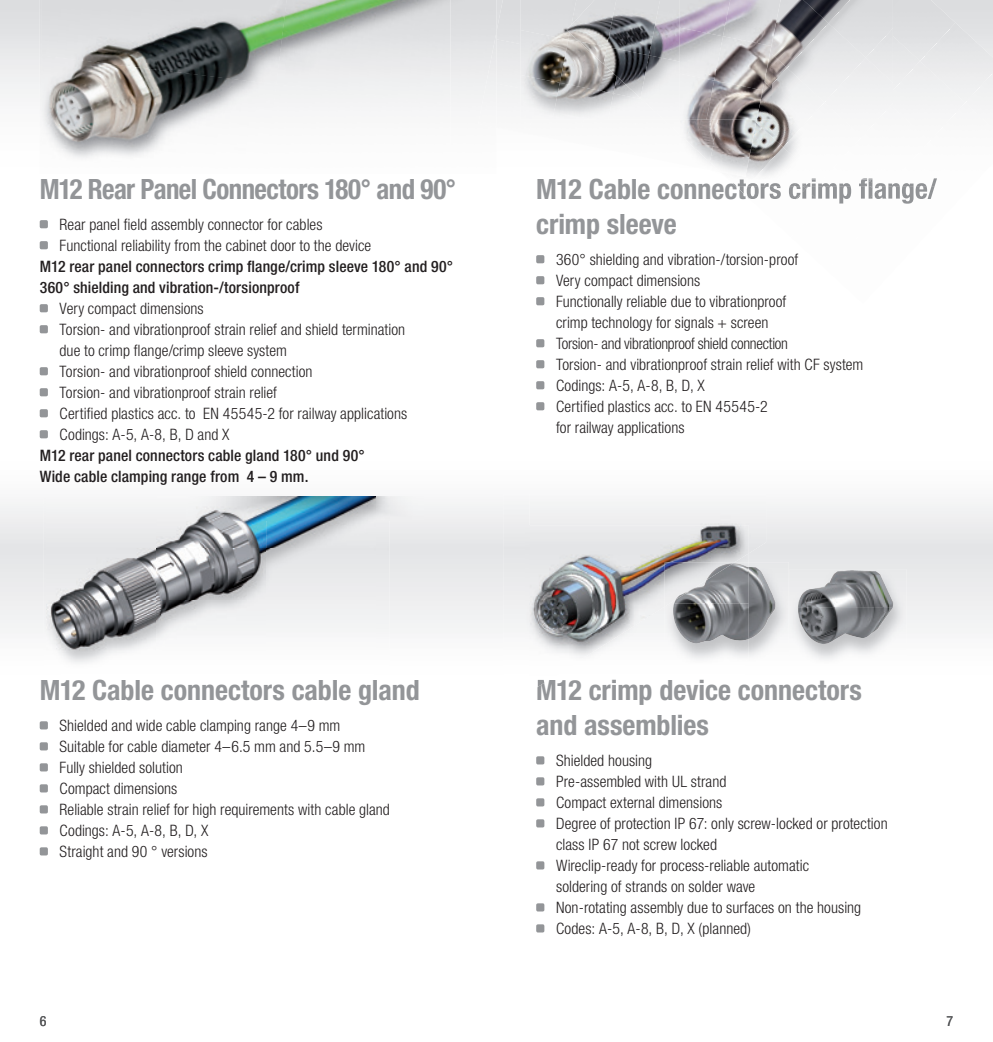
<style>
.page{position:relative;width:993px;height:1042px;background:#fff}
.page>*{position:absolute;margin:0;border:0;box-sizing:border-box;transform-origin:0 0}
.t1{font:700 condensed 28px/35px "Helvetica Neue LT";letter-spacing:-.005em;color:#939598}
.t2{font:700 condensed 28px "Helvetica Neue LT";letter-spacing:-.025em;color:#939598;scale:.96 1}
.t3{font:300 condensed 15.75px/21px "Helvetica Neue LT";letter-spacing:.005em;color:#231f20}
.t4{font:500 condensed 15.75px/21px "Helvetica Neue LT";letter-spacing:.01em;color:#231f20}
.t5{font:condensed 14px "Helvetica Neue LT";color:#57585a}
</style>
<div class="page">
<div style="left:536px;top:255px;width:8px;height:8px;background:#939598;border-radius:2px"></div>
<div style="left:536px;top:276px;width:8px;height:8px;background:#939598;border-radius:2px"></div>
<div style="left:536px;top:297px;width:8px;height:8px;background:#939598;border-radius:2px"></div>
<div style="left:536px;top:339px;width:8px;height:8px;background:#939598;border-radius:2px"></div>
<div style="left:536px;top:360px;width:8px;height:8px;background:#939598;border-radius:2px"></div>
<div style="left:536px;top:381px;width:8px;height:8px;background:#939598;border-radius:2px"></div>
<div style="left:536px;top:402px;width:8px;height:8px;background:#939598;border-radius:2px"></div>
<div style="left:40px;top:721px;width:8px;height:8px;background:#939598;border-radius:2px"></div>
<div style="left:40px;top:742px;width:8px;height:8px;background:#939598;border-radius:2px"></div>
<div style="left:40px;top:763px;width:8px;height:8px;background:#939598;border-radius:2px"></div>
<div style="left:40px;top:784px;width:8px;height:8px;background:#939598;border-radius:2px"></div>
<div style="left:40px;top:805px;width:8px;height:8px;background:#939598;border-radius:2px"></div>
<div style="left:40px;top:826px;width:8px;height:8px;background:#939598;border-radius:2px"></div>
<div style="left:40px;top:847px;width:8px;height:8px;background:#939598;border-radius:2px"></div>
<div style="left:536px;top:756px;width:8px;height:8px;background:#939598;border-radius:2px"></div>
<div style="left:536px;top:777px;width:8px;height:8px;background:#939598;border-radius:2px"></div>
<div style="left:536px;top:798px;width:8px;height:8px;background:#939598;border-radius:2px"></div>
<div style="left:536px;top:819px;width:8px;height:8px;background:#939598;border-radius:2px"></div>
<div style="left:536px;top:861px;width:8px;height:8px;background:#939598;border-radius:2px"></div>
<div style="left:536px;top:903px;width:8px;height:8px;background:#939598;border-radius:2px"></div>
<div style="left:536px;top:924px;width:8px;height:8px;background:#939598;border-radius:2px"></div>
<img style="left:42px;top:0;width:234px;height:55px">
<img style="left:276px;top:0;width:174px;height:84px">
<img style="left:42px;top:55px;width:234px;height:106px">
<img style="left:266px;top:84px;width:184px;height:77px">
<img style="left:529px;top:494px;width:236px;height:162px">
<svg style="left:537px;top:679px;width:8px;height:8px"></svg>
<img style="left:748px;top:562px;width:40px;height:99px">
<img style="left:664px;top:562px;width:84px;height:99px">
<img style="left:664px;top:562px;width:70px;height:44px">
<img style="left:748px;top:567px;width:27px;height:72px">
<img style="left:672px;top:563px;width:76px;height:80px">
<img style="left:675px;top:563px;width:57px;height:36px">
<img style="left:797px;top:570px;width:95px;height:74px">
<img style="left:919px;top:23px;width:73px;height:80px">
<img style="left:892px;top:0;width:63px;height:61px">
<img style="left:736px;top:186px;width:199px;height:13px">
<img style="left:774px;top:189px;width:70px;height:15px">
<img style="left:844px;top:191px;width:70px;height:13px">
<img style="left:766px;top:186px;width:70px;height:3px">
<img style="left:836px;top:186px;width:70px;height:6px">
<img style="left:732px;top:178px;width:204px;height:8px">
<svg style="left:865px;top:186px;width:15px;height:6px"></svg>
<img style="left:837px;top:181px;width:71px;height:5px">
<img style="left:760px;top:178px;width:142px;height:3px">
<img style="left:727px;top:147px;width:55px;height:31px">
<img style="left:782px;top:102px;width:79px;height:72px">
<img style="left:756px;top:84px;width:68px;height:63px">
<img style="left:771px;top:68px;width:15px;height:16px">
<div style="left:786px;top:58px;width:79px;height:44px;background:#eeeff0"></div>
<img style="left:771px;top:0;width:57px;height:68px">
<div style="left:828px;top:0;width:64px;height:58px;background:#dfe0e2"></div>
<img style="left:803px;top:0;width:46px;height:23px">
<img style="left:731px;top:178px;width:161px;height:1px">
<svg style="left:793px;top:179px;width:18px;height:10px"></svg>
<img style="left:765px;top:178px;width:83px;height:1px">
<img style="left:762px;top:90px;width:9px;height:30px">
<img style="left:478px;top:32px;width:18px;height:96px">
<img style="left:771px;top:0;width:9px;height:43px">
<img style="left:679px;top:120px;width:30px;height:42px">
<img style="left:709px;top:120px;width:47px;height:57px">
<img style="left:520px;top:30px;width:46px;height:45px">
<img style="left:559px;top:40px;width:44px;height:43px">
<img style="left:520px;top:75px;width:39px;height:45px">
<img style="left:552px;top:83px;width:56px;height:37px">
<img style="left:608px;top:98px;width:32px;height:22px">
<img style="left:566px;top:0;width:40px;height:47px">
<img style="left:606px;top:0;width:42px;height:47px">
<img style="left:648px;top:0;width:31px;height:55px">
<img style="left:578px;top:41px;width:28px;height:23px">
<img style="left:603px;top:47px;width:45px;height:51px">
<img style="left:640px;top:55px;width:39px;height:65px">
<img style="left:679px;top:0;width:43px;height:28px">
<img style="left:722px;top:0;width:49px;height:36px">
<img style="left:679px;top:28px;width:43px;height:46px">
<img style="left:713px;top:36px;width:58px;height:54px">
<img style="left:679px;top:74px;width:35px;height:46px">
<img style="left:706px;top:81px;width:56px;height:39px">
<img style="left:47px;top:496px;width:329px;height:156px">
<img style="left:187px;top:496px;width:236px;height:25px">
<div style="left:40px;top:220px;width:8px;height:8px;background:#939598;border-radius:2px"></div>
<div style="left:40px;top:241px;width:8px;height:8px;background:#939598;border-radius:2px"></div>
<div style="left:40px;top:304px;width:8px;height:8px;background:#939598;border-radius:2px"></div>
<div style="left:40px;top:325px;width:8px;height:8px;background:#939598;border-radius:2px"></div>
<div style="left:40px;top:367px;width:8px;height:8px;background:#939598;border-radius:2px"></div>
<div style="left:40px;top:388px;width:8px;height:8px;background:#939598;border-radius:2px"></div>
<div style="left:40px;top:409px;width:8px;height:8px;background:#939598;border-radius:2px"></div>
<div style="left:40px;top:430px;width:8px;height:8px;background:#939598;border-radius:2px"></div>
<h1 class="t2" style="left:40px;top:172px;width:435px">M12 Rear Panel Connectors 180° and 90°</h1>
<p class="t3" style="left:60px;top:213px;width:313px">Rear panel field assembly connector for cables<br>Functional reliability from the cabinet door to the device</p>
<p class="t4" style="left:40px;top:255px;width:415px">M12 rear panel connectors crimp flange/crimp sleeve 180° and 90°<br>360° shielding and vibration-/torsionproof</p>
<p class="t3" style="left:60px;top:297px;width:349px">Very compact dimensions<br>Torsion- and vibrationproof strain relief and shield termination due to crimp flange/crimp sleeve system<br>Torsion- and vibrationproof shield connection<br>Torsion- and vibrationproof strain relief<br>Certified plastics acc. to EN 45545-2 for railway applications Codings: A-5, A-8, B, D and X</p>
<p class="t4" style="left:40px;top:444px;width:326px">M12 rear panel connectors cable gland 180° und 90°<br>Wide cable clamping range from 4 – 9 mm.</p>
<h1 class="t1" style="left:40px;top:672px;width:381px">M12 Cable connectors cable gland</h1>
<p class="t3" style="left:60px;top:714px;width:332px">Shielded and wide cable clamping range 4–9 mm<br>Suitable for cable diameter 4–6.5 mm and 5.5–9 mm Fully shielded solution<br>Compact dimensions<br>Reliable strain relief for high requirements with cable gland Codings: A-5, A-8, B, D, X<br>Straight and 90 ° versions</p>
<h1 class="t1" style="left:536px;top:171px;width:402px">M12 Cable connectors crimp flange/ crimp sleeve</h1>
<p class="t3" style="left:556px;top:248px;width:309px">360° shielding and vibration-/torsion-proof<br>Very compact dimensions<br>Functionally reliable due to vibrationproof<br>crimp technology for signals + screen<br>Torsion- and vibrationproof shield connection<br>Torsion- and vibrationproof strain relief with CF system Codings: A-5, A-8, B, D, X<br>Certified plastics acc. to EN 45545-2<br>for railway applications</p>
<h1 class="t1" style="left:536px;top:672px;width:327px">M12 crimp device connectors and assemblies</h1>
<p class="t3" style="left:556px;top:749px;width:333px">Shielded housing<br>Pre-assembled with UL strand<br>Compact external dimensions<br>Degree of protection IP 67: only screw-locked or protection class IP 67 not screw locked<br>Wireclip-ready for process-reliable automatic<br>soldering of strands on solder wave<br>Non-rotating assembly due to surfaces on the housing Codes: A-5, A-8, B, D, X (planned)</p>
<p class="t5" style="left:40px;top:1012px;width:8px">6</p>
<p class="t5" style="left:946px;top:1012px;width:8px">7</p>
</div>
